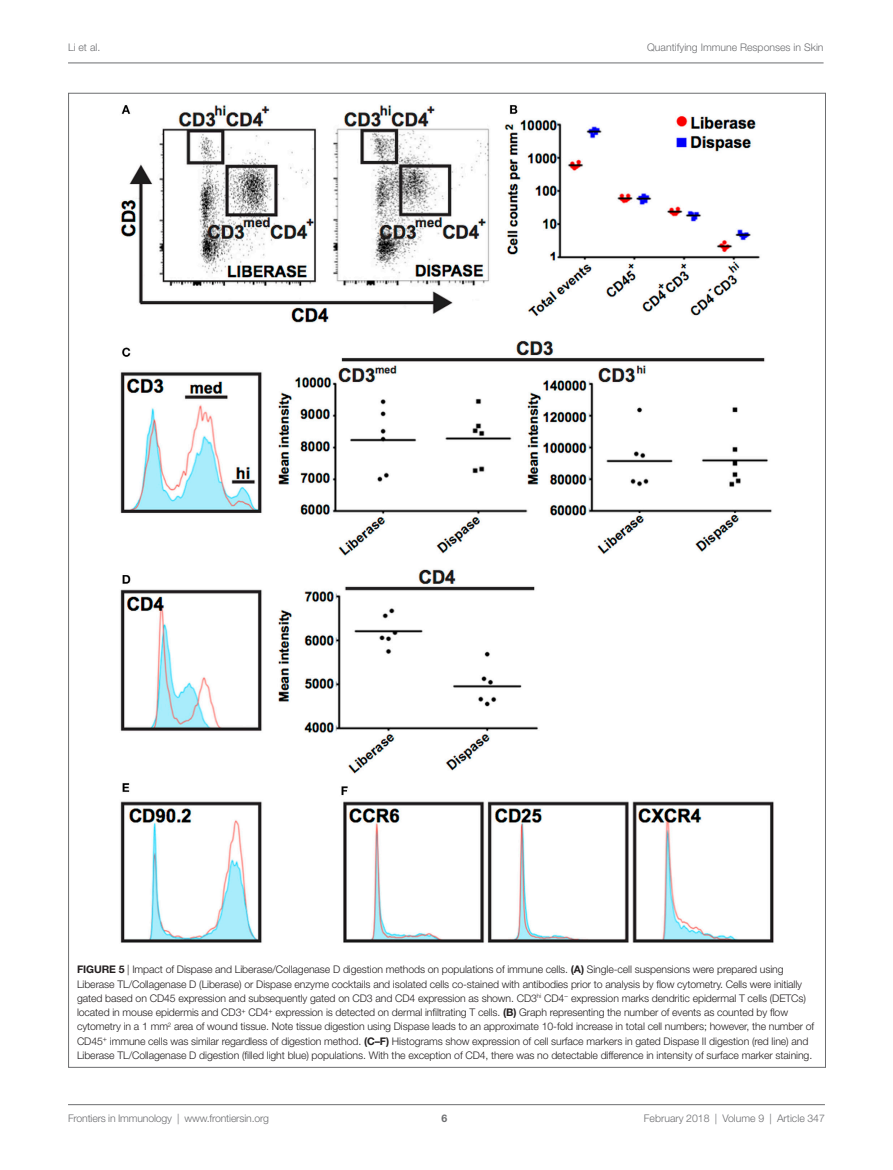
<style>
.page{position:relative;width:893px;height:1170px;background:#fff}
.page>*{position:absolute;margin:0;border:0;box-sizing:border-box;transform-origin:0 0}
.t1{font:300 10.5px/14.2px "Helvetica Neue LT Std";letter-spacing:-.01em;color:#231f20}
.t2{font:300 10.5px "Helvetica Neue LT Std";color:#6c6d70}
.t3{font:700 10.5px "Helvetica Neue LT Std";color:#6c6d70}
.s1{font-weight:700}
</style>
<div class="page">
<hr style="left:68px;top:63px;width:756px;height:1px;background:#6c6d70">
<hr style="left:68px;top:1104px;width:757px;height:1px;background:#6c6d70">
<img style="left:120px;top:105px;width:654px;height:838px">
<p class="t2" style="left:68px;top:41px;width:34px">Li et al.</p>
<p class="t2" style="left:647px;top:41px;width:178px">Quantifying Immune Responses in Skin</p>
<p class="t1" style="left:77px;top:962px;width:739px"><span class="s1">FIGURE 5</span> | Impact of Dispase and Liberase/Collagenase D digestion methods on populations of immune cells. <span class="s1">(A)</span> Single-cell suspensions were prepared using Liberase TL/Collagenase D (Liberase) or Dispase enzyme cocktails and isolated cells co-stained with antibodies prior to analysis by flow cytometry. Cells were initially gated based on CD45 expression and subsequently gated on CD3 and CD4 expression as shown. CD3<sup>hi</sup> CD4<sup>−</sup> expression marks dendritic epidermal T cells (DETCs) located in mouse epidermis and CD3<sup>+</sup> CD4<sup>+</sup> expression is detected on dermal infiltrating T cells. <span class="s1">(B)</span> Graph representing the number of events as counted by flow cytometry in a 1 mm<sup>2</sup> area of wound tissue. Note tissue digestion using Dispase leads to an approximate 10-fold increase in total cell numbers; however, the number of CD45<sup>+</sup> immune cells was similar regardless of digestion method. <span class="s1">(C–F)</span> Histograms show expression of cell surface markers in gated Dispase II digestion (red line) and Liberase TL/Collagenase D digestion (filled light blue) populations. With the exception of CD4, there was no detectable difference in intensity of surface marker staining.</p>
<p class="t2" style="left:68px;top:1111px;width:203px">Frontiers in Immunology | www.frontiersin.org</p>
<p class="t2" style="left:644px;top:1111px;width:183px">February 2018 | Volume 9 | Article 347</p>
<p class="t3" style="left:441px;top:1111px;width:7px">6</p>
</div>
